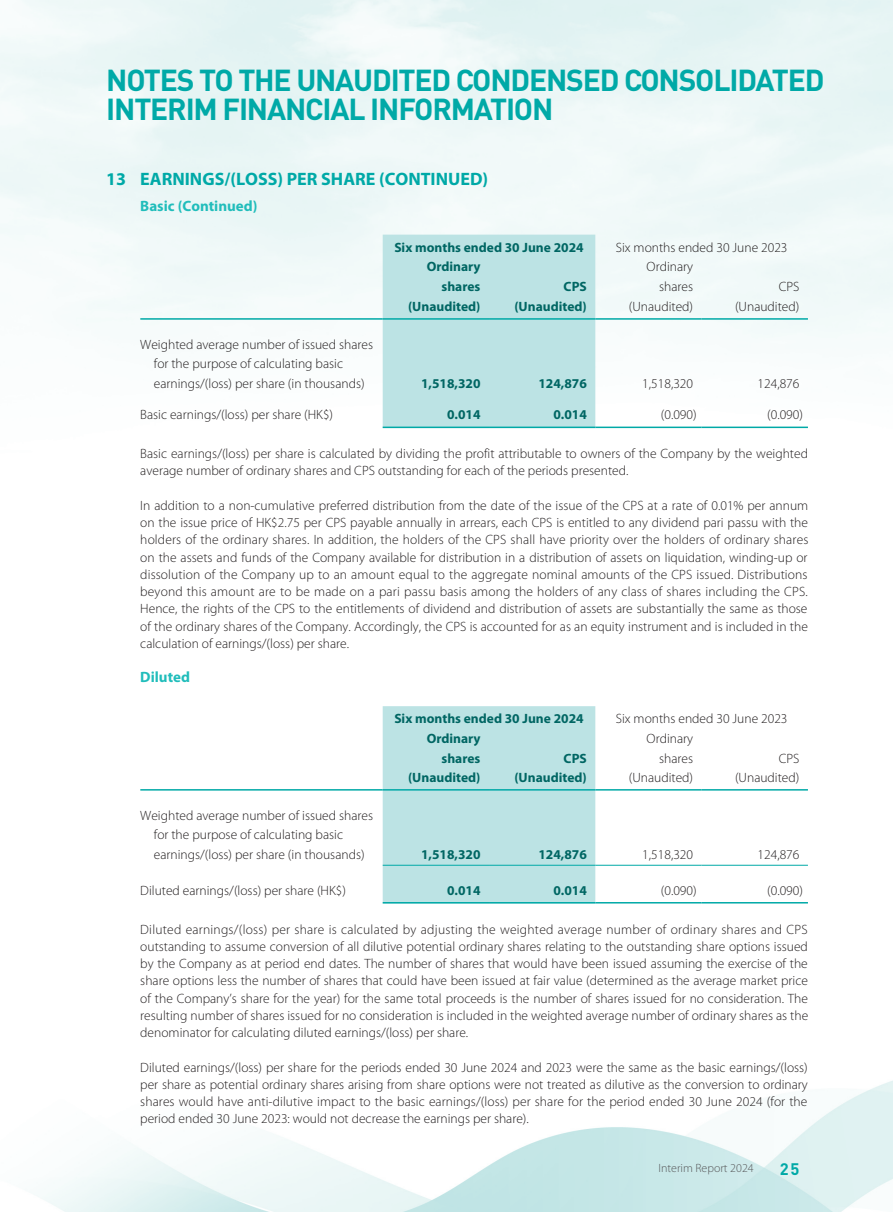
<style>
.page{position:relative;width:893px;height:1212px;background:#fff}
.page>*{position:absolute;margin:0;border:0;box-sizing:border-box;transform-origin:0 0}
.t1{font:700 30px/28.5px "DIN Pro";letter-spacing:-.04em;color:#00a9a7}
._01_H1{font:700 18px "Myriad Pro";color:#00a9a7}
.t2{font:700 16.5px "DIN Pro";color:#00a9a7}
._02_H2{font:700 15px "Myriad Pro";color:#21bdbb}
._00_txt{font:300 13.5px/17.2px "Myriad Pro";color:#231f20;text-align:justify}
._50_Table_txt{font:300 13.5px "Myriad Pro";color:#231f20}
._50_Table_txt-2{font:700 13.5px "Myriad Pro";color:#006663}
.t3{font:300 12px "Myriad Pro";color:#57585a}
</style>
<div class="page">
<img style="left:0;top:0;width:893px;height:1212px">
<div style="left:383px;top:235px;width:212px;height:192px;background:#bce3e4"></div>
<hr style="left:140px;top:318px;width:243px;height:2px;background:#00a9a7">
<hr style="left:383px;top:318px;width:106px;height:2px;background:#00a9a7">
<hr style="left:489px;top:318px;width:106px;height:2px;background:#00a9a7">
<hr style="left:595px;top:318px;width:107px;height:2px;background:#00a9a7">
<hr style="left:702px;top:318px;width:106px;height:2px;background:#00a9a7">
<hr style="left:383px;top:427px;width:106px;height:1px;background:#00a9a7">
<hr style="left:489px;top:427px;width:106px;height:1px;background:#00a9a7">
<hr style="left:595px;top:427px;width:107px;height:1px;background:#00a9a7">
<hr style="left:702px;top:427px;width:106px;height:1px;background:#00a9a7">
<div style="left:383px;top:706px;width:212px;height:196px;background:#bce3e4"></div>
<hr style="left:140px;top:789px;width:243px;height:1px;background:#00a9a7">
<hr style="left:383px;top:789px;width:106px;height:1px;background:#00a9a7">
<hr style="left:489px;top:789px;width:106px;height:1px;background:#00a9a7">
<hr style="left:595px;top:789px;width:107px;height:1px;background:#00a9a7">
<hr style="left:702px;top:789px;width:106px;height:1px;background:#00a9a7">
<hr style="left:383px;top:865px;width:106px;height:1px;background:#00a9a7">
<hr style="left:489px;top:865px;width:106px;height:1px;background:#00a9a7">
<hr style="left:595px;top:865px;width:107px;height:1px;background:#00a9a7">
<hr style="left:702px;top:865px;width:106px;height:1px;background:#00a9a7">
<hr style="left:383px;top:902px;width:106px;height:1px;background:#00a9a7">
<hr style="left:489px;top:902px;width:106px;height:1px;background:#00a9a7">
<hr style="left:595px;top:902px;width:107px;height:1px;background:#00a9a7">
<hr style="left:702px;top:902px;width:106px;height:1px;background:#00a9a7">
<h1 class="t1" style="left:106px;top:65px;width:720px">NOTES TO THE UNAUDITED CONDENSED CONSOLIDATED<br>INTERIM FINANCIAL INFORMATION</h1>
<p class="_01_H1" style="left:106px;top:167px;width:383px">13 EARNINGS/(LOSS) PER SHARE (CONTINUED)</p>
<p class="_02_H2" style="left:140px;top:196px;width:119px">Basic (Continued)</p>
<p class="_50_Table_txt-2" style="left:394px;top:239px;width:191px">Six months ended 30 June 2024</p>
<p class="_50_Table_txt" style="left:616px;top:239px;width:173px">Six months ended 30 June 2023</p>
<p class="_50_Table_txt-2" style="left:427px;top:258px;width:55px">Ordinary</p>
<p class="_50_Table_txt-2" style="left:441px;top:278px;width:41px">shares</p>
<p class="_50_Table_txt-2" style="left:564px;top:278px;width:25px">CPS</p>
<p class="_50_Table_txt" style="left:647px;top:259px;width:48px">Ordinary</p>
<p class="_50_Table_txt" style="left:659px;top:278px;width:35px">shares</p>
<p class="_50_Table_txt" style="left:779px;top:278px;width:22px">CPS</p>
<p class="_50_Table_txt-2" style="left:408px;top:298px;width:74px">(Unaudited)</p>
<p class="_50_Table_txt-2" style="left:514px;top:298px;width:74px">(Unaudited)</p>
<p class="_50_Table_txt" style="left:629px;top:298px;width:66px">(Unaudited)</p>
<p class="_50_Table_txt" style="left:735px;top:298px;width:66px">(Unaudited)</p>
<p class="_50_Table_txt" style="left:140px;top:336px;width:234px">Weighted average number of issued shares</p>
<p class="_50_Table_txt" style="left:154px;top:356px;width:191px">for the purpose of calculating basic</p>
<p class="_50_Table_txt" style="left:154px;top:375px;width:212px">earnings/(loss) per share (in thousands)</p>
<p class="_50_Table_txt-2" style="left:421px;top:375px;width:61px">1,518,320</p>
<p class="_50_Table_txt-2" style="left:538px;top:375px;width:50px">124,876</p>
<p class="_50_Table_txt" style="left:642px;top:375px;width:52px">1,518,320</p>
<p class="_50_Table_txt" style="left:757px;top:375px;width:43px">124,876</p>
<p class="_50_Table_txt" style="left:140px;top:407px;width:194px">Basic earnings/(loss) per share (HK$)</p>
<p class="_50_Table_txt-2" style="left:447px;top:406px;width:35px">0.014</p>
<p class="_50_Table_txt-2" style="left:553px;top:406px;width:35px">0.014</p>
<p class="_50_Table_txt" style="left:661px;top:407px;width:37px">(0.090)</p>
<p class="_50_Table_txt" style="left:767px;top:407px;width:37px">(0.090)</p>
<p class="_00_txt" style="left:140px;top:445px;width:669px">Basic earnings/(loss) per share is calculated by dividing the profit attributable to owners of the Company by the weighted average number of ordinary shares and CPS outstanding for each of the periods presented.</p>
<p class="_00_txt" style="left:140px;top:497px;width:669px">In addition to a non-cumulative preferred distribution from the date of the issue of the CPS at a rate of 0.01% per annum on the issue price of HK$2.75 per CPS payable annually in arrears, each CPS is entitled to any dividend pari passu with the holders of the ordinary shares. In addition, the holders of the CPS shall have priority over the holders of ordinary shares on the assets and funds of the Company available for distribution in a distribution of assets on liquidation, winding-up or dissolution of the Company up to an amount equal to the aggregate nominal amounts of the CPS issued. Distributions beyond this amount are to be made on a pari passu basis among the holders of any class of shares including the CPS.<br>Hence, the rights of the CPS to the entitlements of dividend and distribution of assets are substantially the same as those of the ordinary shares of the Company. Accordingly, the CPS is accounted for as an equity instrument and is included in the calculation of earnings/(loss) per share.</p>
<p class="_02_H2" style="left:140px;top:668px;width:51px">Diluted</p>
<p class="_50_Table_txt-2" style="left:394px;top:710px;width:191px">Six months ended 30 June 2024</p>
<p class="_50_Table_txt" style="left:616px;top:711px;width:173px">Six months ended 30 June 2023</p>
<p class="_50_Table_txt-2" style="left:427px;top:730px;width:55px">Ordinary</p>
<p class="_50_Table_txt-2" style="left:441px;top:749px;width:41px">shares</p>
<p class="_50_Table_txt-2" style="left:564px;top:749px;width:25px">CPS</p>
<p class="_50_Table_txt" style="left:647px;top:730px;width:48px">Ordinary</p>
<p class="_50_Table_txt" style="left:659px;top:750px;width:35px">shares</p>
<p class="_50_Table_txt" style="left:779px;top:750px;width:22px">CPS</p>
<p class="_50_Table_txt-2" style="left:408px;top:769px;width:74px">(Unaudited)</p>
<p class="_50_Table_txt-2" style="left:514px;top:769px;width:74px">(Unaudited)</p>
<p class="_50_Table_txt" style="left:629px;top:769px;width:66px">(Unaudited)</p>
<p class="_50_Table_txt" style="left:735px;top:769px;width:66px">(Unaudited)</p>
<p class="_50_Table_txt" style="left:140px;top:807px;width:234px">Weighted average number of issued shares</p>
<p class="_50_Table_txt" style="left:154px;top:827px;width:191px">for the purpose of calculating basic</p>
<p class="_50_Table_txt" style="left:154px;top:846px;width:212px">earnings/(loss) per share (in thousands)</p>
<p class="_50_Table_txt-2" style="left:421px;top:845px;width:61px">1,518,320</p>
<p class="_50_Table_txt-2" style="left:538px;top:845px;width:50px">124,876</p>
<p class="_50_Table_txt" style="left:642px;top:846px;width:52px">1,518,320</p>
<p class="_50_Table_txt" style="left:757px;top:846px;width:43px">124,876</p>
<p class="_50_Table_txt" style="left:140px;top:882px;width:207px">Diluted earnings/(loss) per share (HK$)</p>
<p class="_50_Table_txt-2" style="left:447px;top:881px;width:35px">0.014</p>
<p class="_50_Table_txt-2" style="left:553px;top:881px;width:35px">0.014</p>
<p class="_50_Table_txt" style="left:661px;top:882px;width:37px">(0.090)</p>
<p class="_50_Table_txt" style="left:767px;top:882px;width:37px">(0.090)</p>
<p class="_00_txt" style="left:140px;top:920px;width:669px">Diluted earnings/(loss) per share is calculated by adjusting the weighted average number of ordinary shares and CPS outstanding to assume conversion of all dilutive potential ordinary shares relating to the outstanding share options issued by the Company as at period end dates. The number of shares that would have been issued assuming the exercise of the share options less the number of shares that could have been issued at fair value (determined as the average market price of the Company’s share for the year) for the same total proceeds is the number of shares issued for no consideration. The resulting number of shares issued for no consideration is included in the weighted average number of ordinary shares as the denominator for calculating diluted earnings/(loss) per share.</p>
<p class="_00_txt" style="left:140px;top:1058px;width:669px">Diluted earnings/(loss) per share for the periods ended 30 June 2024 and 2023 were the same as the basic earnings/(loss) per share as potential ordinary shares arising from share options were not treated as dilutive as the conversion to ordinary shares would have anti-dilutive impact to the basic earnings/(loss) per share for the period ended 30 June 2024 (for the period ended 30 June 2023: would not decrease the earnings per share).</p>
<p class="t3" style="left:658px;top:1161px;width:97px">Interim Report 2024</p>
<p class="t2" style="left:780px;top:1157px;width:21px">25</p>
</div>
